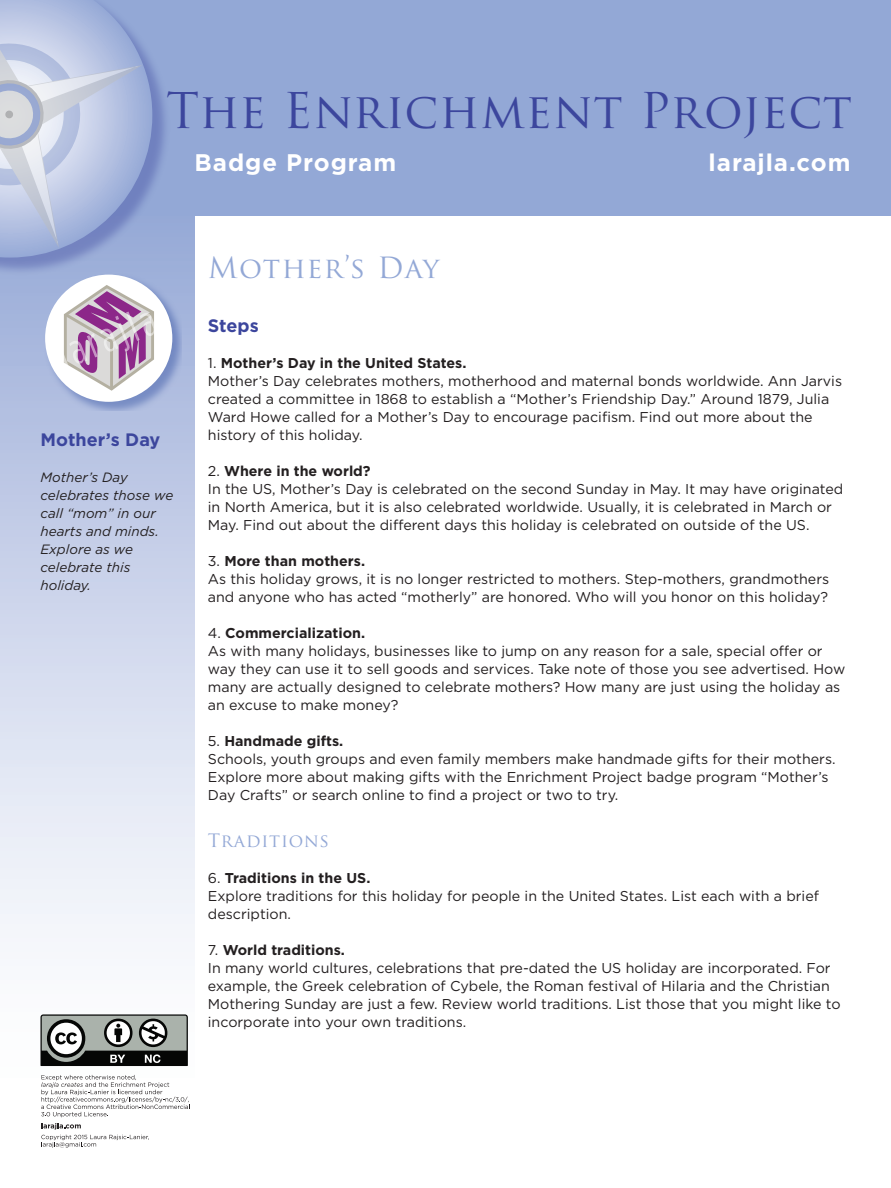
<style>
.page{position:relative;width:891px;height:1188px;background:#fff}
.page>*{position:absolute;margin:0;border:0;box-sizing:border-box;transform-origin:0 0}
.t1{font:48px "Trajan Pro";letter-spacing:.015em;color:#3c469d}
.t2{font:28.5px "Trajan Pro";letter-spacing:.04em;color:#93a8d6}
.t3{font:700 24px "Gotham";letter-spacing:.04em;color:#fff}
.t4{font:700 18px "Gotham";color:#3c469d}
.t5{font:18px "Trajan Pro";letter-spacing:.05em;color:#93a8d6}
.t6{font:14.25px/18px "Gotham";color:#231f20}
.t7{font:700 14.25px "Gotham";color:#231f20}
.t8{font:italic 13.5px/18px "Gotham";color:#231f20}
.s1{font-weight:400}
</style>
<div class="page">
<div style="left:0;top:212px;width:195px;height:890px;background:linear-gradient(to bottom,#9aacd8,#fff)"></div>
<div style="left:0;top:0;width:891px;height:216px;background:#93a8d6"></div>
<svg style="left:41px;top:1014px;width:147px;height:52px;background:#747875"></svg>
<svg style="left:41px;top:1075px;width:149px;height:73px"></svg>
<div style="left:0;top:0;width:171px;height:276px;background:#3c469d;opacity:.4"></div>
<svg style="left:0;top:0;width:152px;height:258px"></svg>
<img style="left:41px;top:270px;width:140px;height:141px">
<div style="left:45px;top:275px;width:127px;height:127px;background:#fff;border-radius:50%"></div>
<svg style="left:56px;top:283px;width:102px;height:109px"></svg>
<h1 class="t1" style="left:166px;top:80px;width:688px">The Enrichment Project</h1>
<h3 class="t3" style="left:195px;top:147px;width:203px">Badge Program</h3>
<h3 class="t3" style="left:709px;top:147px;width:143px">larajla.com</h3>
<p class="t4" style="left:40px;top:428px;width:121px">Mother’s Day</p>
<p class="t8" style="left:40px;top:468px;width:89px">Mother’s Day</p>
<p class="t8" style="left:40px;top:486px;width:134px">celebrates those we call “mom” in our hearts and minds.<br>Explore as we</p>
<p class="t8" style="left:40px;top:558px;width:91px">celebrate this</p>
<p class="t8" style="left:40px;top:576px;width:52px">holiday.</p>
<p class="t2" style="left:208px;top:249px;width:233px">Mother’s Day</p>
<p class="t4" style="left:208px;top:314px;width:52px">Steps</p>
<p class="t7" style="left:208px;top:354px;width:260px"><span class="s1">1.</span> Mother’s Day in the United States.</p>
<p class="t6" style="left:208px;top:372px;width:636px">Mother’s Day celebrates mothers, motherhood and maternal bonds worldwide. Ann Jarvis created a committee in 1868 to establish a “Mother’s Friendship Day.” Around 1879, Julia<br>Ward Howe called for a Mother’s Day to encourage pacifism. Find out more about the</p>
<p class="t6" style="left:208px;top:426px;width:156px">history of this holiday.</p>
<p class="t7" style="left:208px;top:462px;width:164px"><span class="s1">2.</span> Where in the world?</p>
<p class="t6" style="left:208px;top:480px;width:637px">In the US, Mother’s Day is celebrated on the second Sunday in May. It may have originated in North America, but it is also celebrated worldwide. Usually, it is celebrated in March or<br>May. Find out about the different days this holiday is celebrated on outside of the US.</p>
<p class="t7" style="left:208px;top:552px;width:159px"><span class="s1">3.</span> More than mothers.</p>
<p class="t6" style="left:208px;top:570px;width:623px">As this holiday grows, it is no longer restricted to mothers. Step-mothers, grandmothers and anyone who has acted “motherly” are honored. Who will you honor on this holiday?</p>
<p class="t7" style="left:208px;top:624px;width:159px"><span class="s1">4.</span> Commercialization.</p>
<p class="t6" style="left:208px;top:642px;width:639px">As with many holidays, businesses like to jump on any reason for a sale, special offer or way they can use it to sell goods and services. Take note of those you see advertised. How many are actually designed to celebrate mothers? How many are just using the holiday as an excuse to make money?</p>
<p class="t7" style="left:208px;top:732px;width:137px"><span class="s1">5.</span> Handmade gifts.</p>
<p class="t6" style="left:208px;top:750px;width:629px">Schools, youth groups and even family members make handmade gifts for their mothers.<br>Explore more about making gifts with the Enrichment Project badge program “Mother’s<br>Day Crafts” or search online to find a project or two to try.</p>
<p class="t5" style="left:208px;top:829px;width:123px">Traditions</p>
<p class="t7" style="left:208px;top:869px;width:164px"><span class="s1">6.</span> Traditions in the US.</p>
<p class="t6" style="left:208px;top:887px;width:613px">Explore traditions for this holiday for people in the United States. List each with a brief description.</p>
<p class="t7" style="left:208px;top:941px;width:139px"><span class="s1">7.</span> World traditions.</p>
<p class="t6" style="left:208px;top:959px;width:634px">In many world cultures, celebrations that pre-dated the US holiday are incorporated. For example, the Greek celebration of Cybele, the Roman festival of Hilaria and the Christian Mothering Sunday are just a few. Review world traditions. List those that you might like to incorporate into your own traditions.</p>
</div>
